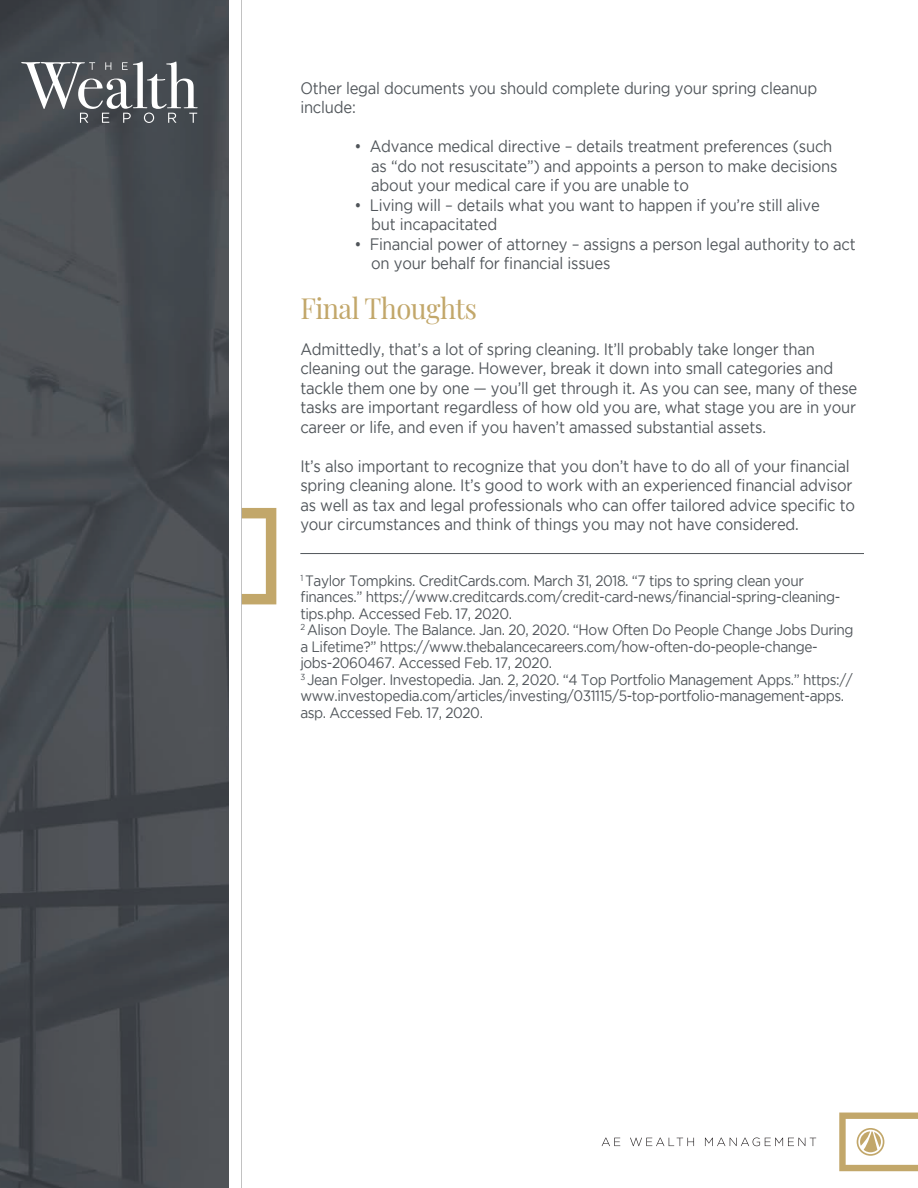
<style>
.page{position:relative;width:918px;height:1188px;background:#fff}
.page>*{position:absolute;margin:0;border:0;box-sizing:border-box;transform-origin:0 0}
.t1{font:28.5px "Playfair Display";letter-spacing:-.02em;color:#c2a76a;scale:.96 1}
.t2{font:16.5px/19.5px "Gotham";letter-spacing:-.015em;color:#50555a;scale:.9 1}
.t3{font:15px/16.5px "Gotham";letter-spacing:-.03em;color:#50555a;scale:.91 1}
</style>
<div class="page">
<svg style="left:242px;top:508px;width:34px;height:96px"></svg>
<hr style="left:240px;top:0;width:2px;height:1188px;background:#bababa">
<img style="left:0;top:0;width:229px;height:1188px">
<svg style="left:21px;top:61px;width:177px;height:62px"></svg>
<svg style="left:839px;top:1113px;width:79px;height:58px"></svg>
<svg style="left:602px;top:1138px;width:18px;height:8px"></svg>
<svg style="left:630px;top:1138px;width:64px;height:8px"></svg>
<svg style="left:705px;top:1138px;width:111px;height:8px"></svg>
<hr style="left:300px;top:553px;width:564px;height:1px;background:#50555a">
<p class="t2" style="left:300px;top:78px;width:576px">Other legal documents you should complete during your spring cleanup include:</p>
<p class="t2" style="left:371px;top:136px;width:520px;text-indent:-17px">• Advance medical directive – details treatment preferences (such as “do not resuscitate”) and appoints a person to make decisions about your medical care if you are unable to</p>
<p class="t2" style="left:371px;top:195px;width:500px;text-indent:-17px">• Living will – details what you want to happen if you’re still alive but incapacitated</p>
<p class="t2" style="left:371px;top:234px;width:540px;text-indent:-17px">• Financial power of attorney – assigns a person legal authority to act on your behalf for financial issues</p>
<h1 class="t1" style="left:300px;top:286px;width:186px">Final Thoughts</h1>
<p class="t2" style="left:300px;top:339px;width:620px">Admittedly, that’s a lot of spring cleaning. It’ll probably take longer than cleaning out the garage. However, break it down into small categories and tackle them one by one — you’ll get through it. As you can see, many of these tasks are important regardless of how old you are, what stage you are in your career or life, and even if you haven’t amassed substantial assets.</p>
<p class="t2" style="left:300px;top:456px;width:618px">It’s also important to recognize that you don’t have to do all of your financial spring cleaning alone. It’s good to work with an experienced financial advisor as well as tax and legal professionals who can offer tailored advice specific to your circumstances and think of things you may not have considered.</p>
<p class="t3" style="left:300px;top:572px;width:610px"><sup>1</sup> Taylor Tompkins. CreditCards.com. March 31, 2018. “7 tips to spring clean your finances.” https://www.creditcards.com/credit-card-news/financial-spring-cleaning&shy;tips.php. Accessed Feb. 17, 2020.<br><sup>2</sup> Alison Doyle. The Balance. Jan. 20, 2020. “How Often Do People Change Jobs During a Lifetime?” https://www.thebalancecareers.com/how-often-do-people-change&shy;jobs-2060467. Accessed Feb. 17, 2020.<br><sup>3</sup> Jean Folger. Investopedia. Jan. 2, 2020. “4 Top Portfolio Management Apps.” https:// www.investopedia.com/articles/investing/031115/5-top-portfolio-management-apps. asp. Accessed Feb. 17, 2020.</p>
</div>
